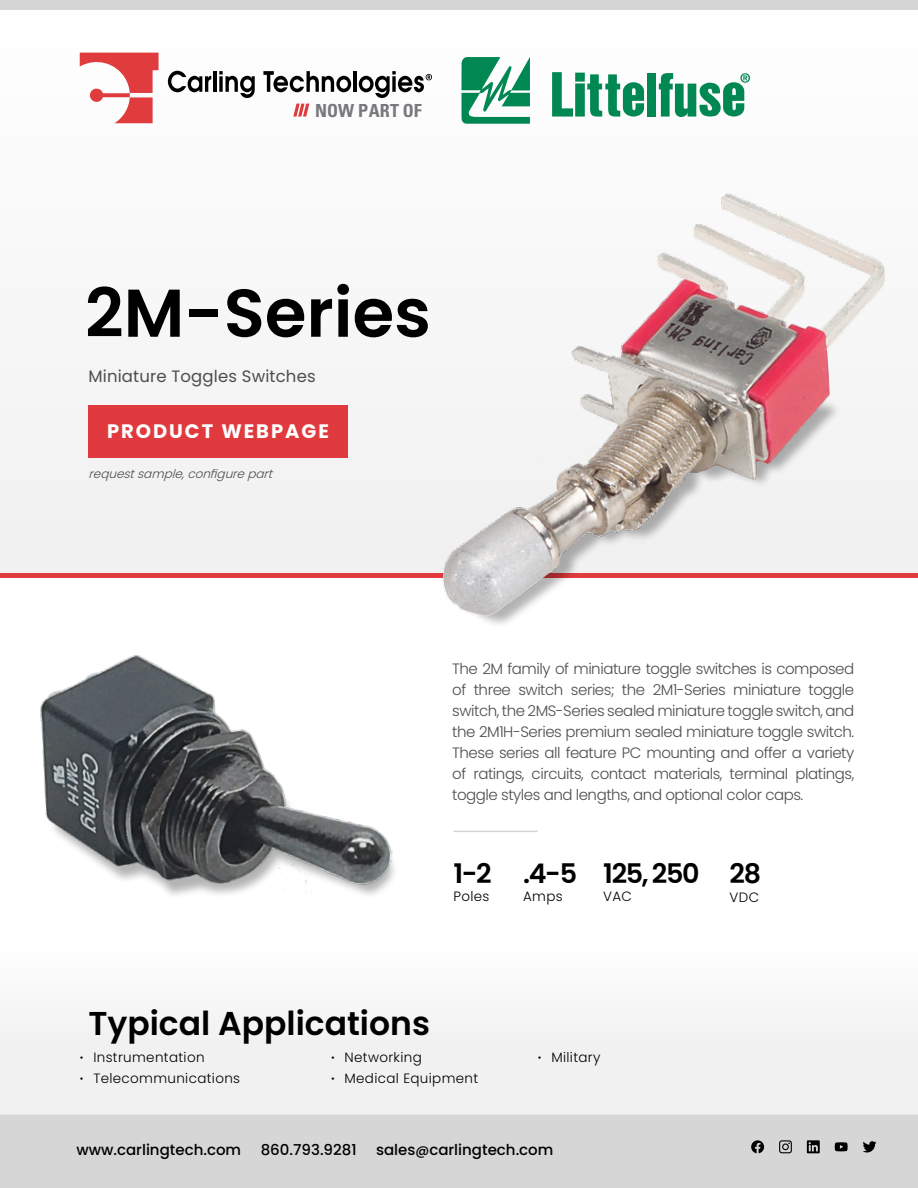
<style>
.page{position:relative;width:918px;height:1188px;background:#fff}
.page>*{position:absolute;margin:0;border:0;box-sizing:border-box;transform-origin:0 0}
.t1{font:600 67.5px "Poppins";color:#000}
.t2{font:600 33px "Poppins";color:#000}
.t3{font:600 27px "Poppins";letter-spacing:-.05em;color:#000}
.t4{font:700 19.5px "Poppins";letter-spacing:.1em;color:#fff}
.t5{font:700 condensed 18px "Univers LT Std";color:#78787d}
.t6{font:16.5px "Poppins";letter-spacing:.01em;color:#4d4d4f}
.t7{font:300 15px/21px "Poppins";letter-spacing:-.03em;color:#4d4d4f;text-align:justify}
.t8{font:500 15px "Poppins";color:#000}
.t9{font:300 13.5px/21px "Poppins";letter-spacing:.025em;color:#000}
.t10{font:italic 300 12px "Poppins";color:#4d4d4f}
.s1{font-weight:600}
.s2{font-size:13.5px}
</style>
<div class="page">
<div style="left:0;top:9px;width:918px;height:564px;background:#f9f9f9"></div>
<div style="left:0;top:573px;width:918px;height:5px;background:#e03a3e"></div>
<div style="left:0;top:0;width:918px;height:9px;background:#d6d5d5"></div>
<div style="left:0;top:1115px;width:918px;height:73px;background:#d6d6d6"></div>
<div style="left:0;top:1019px;width:918px;height:96px;background:#f1f1f2"></div>
<svg style="left:807px;top:1140px;width:13px;height:13px"></svg>
<svg style="left:779px;top:1140px;width:13px;height:13px"></svg>
<svg style="left:751px;top:1140px;width:13px;height:13px"></svg>
<svg style="left:835px;top:1142px;width:13px;height:9px"></svg>
<svg style="left:863px;top:1141px;width:13px;height:12px"></svg>
<svg style="left:80px;top:53px;width:79px;height:70px"></svg>
<svg style="left:168px;top:71px;width:43px;height:21px"></svg>
<hr style="left:213px;top:71px;width:3px;height:21px;background:#000">
<svg style="left:219px;top:71px;width:36px;height:27px"></svg>
<svg style="left:263px;top:71px;width:88px;height:21px"></svg>
<hr style="left:353px;top:71px;width:4px;height:21px;background:#000">
<svg style="left:359px;top:71px;width:73px;height:27px"></svg>
<svg style="left:293px;top:104px;width:16px;height:13px"></svg>
<svg style="left:461px;top:57px;width:69px;height:67px"></svg>
<div style="left:647px;top:73px;width:9px;height:44px;background:#008752"></div>
<svg style="left:659px;top:73px;width:91px;height:44px"></svg>
<svg style="left:552px;top:72px;width:92px;height:45px"></svg>
<div style="left:88px;top:405px;width:260px;height:53px;background:#e03a3e"></div>
<img style="left:443px;top:194px;width:442px;height:422px">
<img style="left:40px;top:655px;width:355px;height:241px">
<hr style="left:453px;top:831px;width:85px;height:1px;background:#d6d5d5">
<p class="t5" style="left:315px;top:99px;width:108px">NOW PART OF</p>
<h1 class="t1" style="left:85px;top:274px;width:348px">2M-Series</h1>
<p class="t6" style="left:88px;top:366px;width:229px">Miniature Toggles Switches</p>
<h3 class="t4" style="left:107px;top:420px;width:223px">PRODUCT WEBPAGE</h3>
<p class="t10" style="left:89px;top:467px;width:190px">requestsample,configurepart</p>
<p class="t7" style="left:452px;top:658px;width:404px">The 2M family of miniature toggle switches is composed of three switch series; the 2M1-Series miniature toggle switch, the 2MS-Series sealed miniature toggle switch, and the 2M1H-Series premium sealed miniature toggle switch.<br>These series all feature PC mounting and offer a variety of ratings, circuits, contact materials, terminal platings, toggle styles and lengths, and optional color caps.</p>
<h3 class="t3" style="left:453px;top:858px;width:309px">1-2 .4-5 125, 250 28</h3>
<p class="t9" style="left:453px;top:886px;width:38px">Poles</p>
<p class="t9" style="left:523px;top:886px;width:41px">Amps</p>
<p class="t9" style="left:603px;top:886px;width:30px">VAC</p>
<p class="t9" style="left:730px;top:887px;width:31px">VDC</p>
<h2 class="t2" style="left:88px;top:1004px;width:343px">Typical Applications</h2>
<p class="t9" style="left:80px;top:1047px;width:162px"><span class="s1">∙</span> Instrumentation<br><span class="s1">∙</span> Telecommunications</p>
<p class="t9" style="left:331px;top:1047px;width:149px"><span class="s1">∙</span> Networking<br><span class="s1">∙</span> Medical Equipment</p>
<p class="t9" style="left:538px;top:1047px;width:64px"><span class="s1">∙</span> Military</p>
<p class="t8" style="left:76px;top:1141px;width:166px">www.carlingtech.com</p>
<p class="t8" style="left:261px;top:1141px;width:97px">860.793.9281</p>
<p class="t8" style="left:376px;top:1141px;width:179px">sales<span class="s2">@</span>carlingtech.com</p>
</div>
